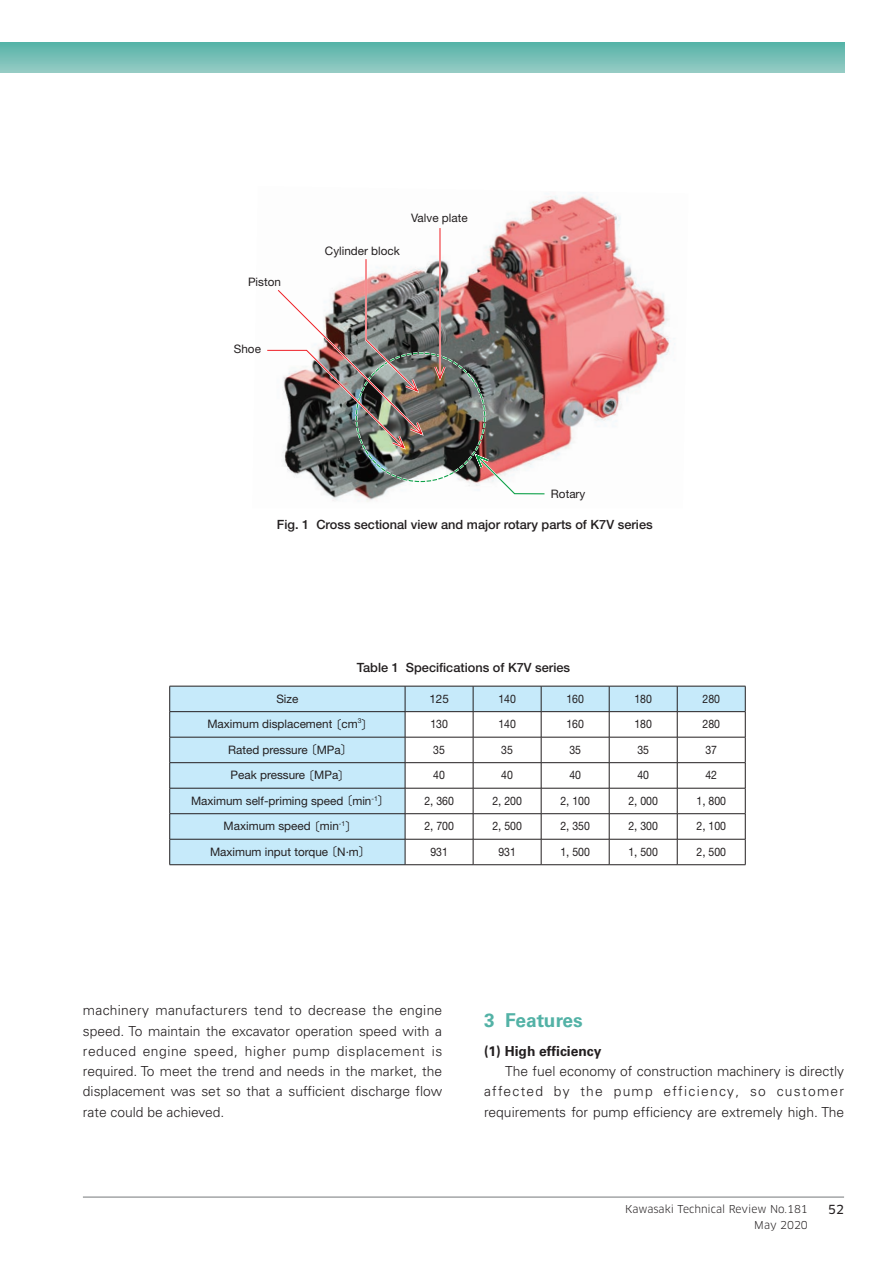
<style>
.page{position:relative;width:893px;height:1263px;background:#fff}
.page>*{position:absolute;margin:0;border:0;box-sizing:border-box;transform-origin:0 0}
.t1{font:700 19.2px "Univers LT Pro 65";color:#53b2a6}
.t2{font:300 13.8px/20.2px "Univers LT Pro 45";color:#231f20;text-align:justify}
.t3{font:700 13.8px "Univers LT Pro 65";color:#231f20}
.t4{font:500 12.75px "Helvetica Neue LT Std";color:#231f20}
.t5{font:12.15px "Clan Pro News";color:#231f20}
.t6{font:11.7px "Helvetica Neue LT Std";color:#231f20}
.t7{font:11.7px "Helvetica Neue LT Std";color:#231f20;scale:.9 1}
.t8{font:10.65px "Clan Pro";color:#231f20}
.t9{font:6.75px "Helvetica Neue LT Std";color:#231f20}
.s1{font-family:"Gothic BBB Pr 6";font-weight:500}
</style>
<div class="page">
<svg style="left:0;top:43px;width:844px;height:29px;background:#75bfb5"></svg>
<hr style="left:83px;top:1197px;width:761px;height:1px;background:#76787b">
<img style="left:282px;top:192px;width:393px;height:310px">
<img style="left:267px;top:257px;width:159px;height:194px">
<svg style="left:432px;top:226px;width:15px;height:158px"></svg>
<svg style="left:473px;top:452px;width:74px;height:44px"></svg>
<svg style="left:170px;top:687px;width:575px;height:177px;fill:#c6eafa"></svg>
<hr style="left:405px;top:711px;width:68px;height:1px;background:#231f20">
<hr style="left:473px;top:711px;width:68px;height:1px;background:#231f20">
<hr style="left:541px;top:711px;width:68px;height:1px;background:#231f20">
<hr style="left:609px;top:711px;width:68px;height:1px;background:#231f20">
<hr style="left:677px;top:711px;width:68px;height:1px;background:#231f20">
<hr style="left:405px;top:737px;width:68px;height:1px;background:#231f20">
<hr style="left:473px;top:737px;width:68px;height:1px;background:#231f20">
<hr style="left:541px;top:737px;width:68px;height:1px;background:#231f20">
<hr style="left:609px;top:737px;width:68px;height:1px;background:#231f20">
<hr style="left:677px;top:737px;width:68px;height:1px;background:#231f20">
<hr style="left:405px;top:762px;width:68px;height:1px;background:#231f20">
<hr style="left:473px;top:762px;width:68px;height:1px;background:#231f20">
<hr style="left:541px;top:762px;width:68px;height:1px;background:#231f20">
<hr style="left:609px;top:762px;width:68px;height:1px;background:#231f20">
<hr style="left:677px;top:762px;width:68px;height:1px;background:#231f20">
<hr style="left:405px;top:788px;width:68px;height:1px;background:#231f20">
<hr style="left:473px;top:788px;width:68px;height:1px;background:#231f20">
<hr style="left:541px;top:788px;width:68px;height:1px;background:#231f20">
<hr style="left:609px;top:788px;width:68px;height:1px;background:#231f20">
<hr style="left:677px;top:788px;width:68px;height:1px;background:#231f20">
<hr style="left:405px;top:813px;width:68px;height:1px;background:#231f20">
<hr style="left:473px;top:813px;width:68px;height:1px;background:#231f20">
<hr style="left:541px;top:813px;width:68px;height:1px;background:#231f20">
<hr style="left:609px;top:813px;width:68px;height:1px;background:#231f20">
<hr style="left:677px;top:813px;width:68px;height:1px;background:#231f20">
<hr style="left:405px;top:839px;width:68px;height:1px;background:#231f20">
<hr style="left:473px;top:839px;width:68px;height:1px;background:#231f20">
<hr style="left:541px;top:839px;width:68px;height:1px;background:#231f20">
<hr style="left:609px;top:839px;width:68px;height:1px;background:#231f20">
<hr style="left:677px;top:839px;width:68px;height:1px;background:#231f20">
<hr style="left:405px;top:864px;width:68px;height:1px;background:#231f20">
<hr style="left:473px;top:864px;width:68px;height:1px;background:#231f20">
<hr style="left:541px;top:864px;width:68px;height:1px;background:#231f20">
<hr style="left:609px;top:864px;width:68px;height:1px;background:#231f20">
<hr style="left:677px;top:864px;width:68px;height:1px;background:#231f20">
<hr style="left:169px;top:686px;width:236px;height:1px;background:#231f20">
<hr style="left:405px;top:686px;width:68px;height:1px;background:#231f20">
<svg style="left:405px;top:686px;width:1px;height:178px"></svg>
<hr style="left:473px;top:686px;width:68px;height:1px;background:#231f20">
<svg style="left:473px;top:686px;width:1px;height:178px"></svg>
<hr style="left:541px;top:686px;width:68px;height:1px;background:#231f20">
<svg style="left:541px;top:686px;width:1px;height:178px"></svg>
<hr style="left:609px;top:686px;width:68px;height:1px;background:#231f20">
<svg style="left:609px;top:686px;width:1px;height:178px"></svg>
<hr style="left:677px;top:686px;width:68px;height:1px;background:#231f20">
<svg style="left:677px;top:686px;width:1px;height:178px"></svg>
<svg style="left:745px;top:686px;width:1px;height:178px"></svg>
<hr style="left:169px;top:711px;width:236px;height:1px;background:#231f20">
<hr style="left:169px;top:737px;width:236px;height:1px;background:#231f20">
<hr style="left:169px;top:762px;width:236px;height:1px;background:#231f20">
<hr style="left:169px;top:788px;width:236px;height:1px;background:#231f20">
<hr style="left:169px;top:813px;width:236px;height:1px;background:#231f20">
<hr style="left:169px;top:839px;width:236px;height:1px;background:#231f20">
<svg style="left:169px;top:686px;width:1px;height:178px"></svg>
<hr style="left:169px;top:864px;width:236px;height:1px;background:#231f20">
<p class="t6" style="left:248px;top:274px;width:34px">Piston</p>
<p class="t6" style="left:234px;top:342px;width:29px">Shoe</p>
<p class="t6" style="left:325px;top:244px;width:76px">Cylinder block</p>
<p class="t6" style="left:411px;top:211px;width:58px">Valve plate</p>
<p class="t6" style="left:551px;top:487px;width:36px">Rotary</p>
<p class="t4" style="left:277px;top:516px;width:377px">Fig. 1 Cross sectional view and major rotary parts of K7V series</p>
<p class="t4" style="left:357px;top:660px;width:215px">Table 1 Specifications of K7V series</p>
<p class="t6" style="left:276px;top:692px;width:24px">Size</p>
<p class="t6" style="left:429px;top:692px;width:21px">125</p>
<p class="t7" style="left:498px;top:692px;width:21px">140</p>
<p class="t7" style="left:566px;top:692px;width:21px">160</p>
<p class="t7" style="left:634px;top:692px;width:21px">180</p>
<p class="t7" style="left:702px;top:692px;width:21px">280</p>
<p class="t6" style="left:207px;top:717px;width:167px">Maximum displacement <span class="s1">〔</span>cm <span class="s1">〕</span></p>
<p class="t9" style="left:358px;top:716px;width:5px">3</p>
<p class="t7" style="left:430px;top:717px;width:21px">130</p>
<p class="t7" style="left:498px;top:717px;width:21px">140</p>
<p class="t7" style="left:566px;top:717px;width:21px">160</p>
<p class="t7" style="left:634px;top:717px;width:21px">180</p>
<p class="t7" style="left:702px;top:717px;width:21px">280</p>
<p class="t6" style="left:228px;top:743px;width:126px">Rated pressure <span class="s1">〔</span>MPa<span class="s1">〕</span></p>
<p class="t7" style="left:433px;top:743px;width:14px">35</p>
<p class="t7" style="left:501px;top:743px;width:14px">35</p>
<p class="t7" style="left:569px;top:743px;width:14px">35</p>
<p class="t7" style="left:637px;top:743px;width:14px">35</p>
<p class="t7" style="left:705px;top:743px;width:14px">37</p>
<p class="t6" style="left:231px;top:768px;width:121px">Peak pressure <span class="s1">〔</span>MPa<span class="s1">〕</span></p>
<p class="t7" style="left:433px;top:768px;width:14px">40</p>
<p class="t7" style="left:501px;top:768px;width:14px">40</p>
<p class="t7" style="left:569px;top:768px;width:14px">40</p>
<p class="t7" style="left:637px;top:768px;width:14px">40</p>
<p class="t7" style="left:705px;top:768px;width:14px">42</p>
<p class="t6" style="left:191px;top:794px;width:200px">Maximum self-priming speed <span class="s1">〔</span>min<sup>-1</sup><span class="s1">〕</span></p>
<p class="t7" style="left:424px;top:794px;width:34px">2, 360</p>
<p class="t7" style="left:492px;top:794px;width:34px">2, 200</p>
<p class="t7" style="left:560px;top:794px;width:34px">2, 100</p>
<p class="t7" style="left:628px;top:794px;width:34px">2, 000</p>
<p class="t7" style="left:696px;top:794px;width:34px">1, 800</p>
<p class="t6" style="left:224px;top:819px;width:135px">Maximum speed <span class="s1">〔</span>min<sup>-1</sup><span class="s1">〕</span></p>
<p class="t7" style="left:424px;top:819px;width:34px">2, 700</p>
<p class="t7" style="left:492px;top:819px;width:34px">2, 500</p>
<p class="t7" style="left:560px;top:819px;width:34px">2, 350</p>
<p class="t7" style="left:628px;top:819px;width:34px">2, 300</p>
<p class="t7" style="left:696px;top:819px;width:34px">2, 100</p>
<p class="t6" style="left:210px;top:845px;width:162px">Maximum input torque <span class="s1">〔</span>N·m<span class="s1">〕</span></p>
<p class="t7" style="left:430px;top:845px;width:21px">931</p>
<p class="t7" style="left:498px;top:845px;width:21px">931</p>
<p class="t7" style="left:560px;top:845px;width:34px">1, 500</p>
<p class="t7" style="left:628px;top:845px;width:34px">1, 500</p>
<p class="t7" style="left:696px;top:845px;width:34px">2, 500</p>
<p class="t2" style="left:83px;top:1000px;width:361px">machinery manufacturers tend to decrease the engine speed. To maintain the excavator operation speed with a reduced engine speed, higher pump displacement is required. To meet the trend and needs in the market, the displacement was set so that a sufficient discharge flow rate could be achieved.</p>
<h1 class="t1" style="left:484px;top:1008px;width:100px">3 Features</h1>
<p class="t3" style="left:484px;top:1043px;width:119px">(1) High efficiency</p>
<p class="t2" style="left:484px;top:1061px;width:362px;text-indent:21px">The fuel economy of construction machinery is directly affected by the pump efficiency, so customer requirements for pump efficiency are extremely high. The</p>
<p class="t8" style="left:625px;top:1202px;width:184px">Kawasaki Technical Review No.181</p>
<p class="t5" style="left:828px;top:1202px;width:17px">52</p>
<p class="t8" style="left:754px;top:1218px;width:55px">May 2020</p>
</div>
